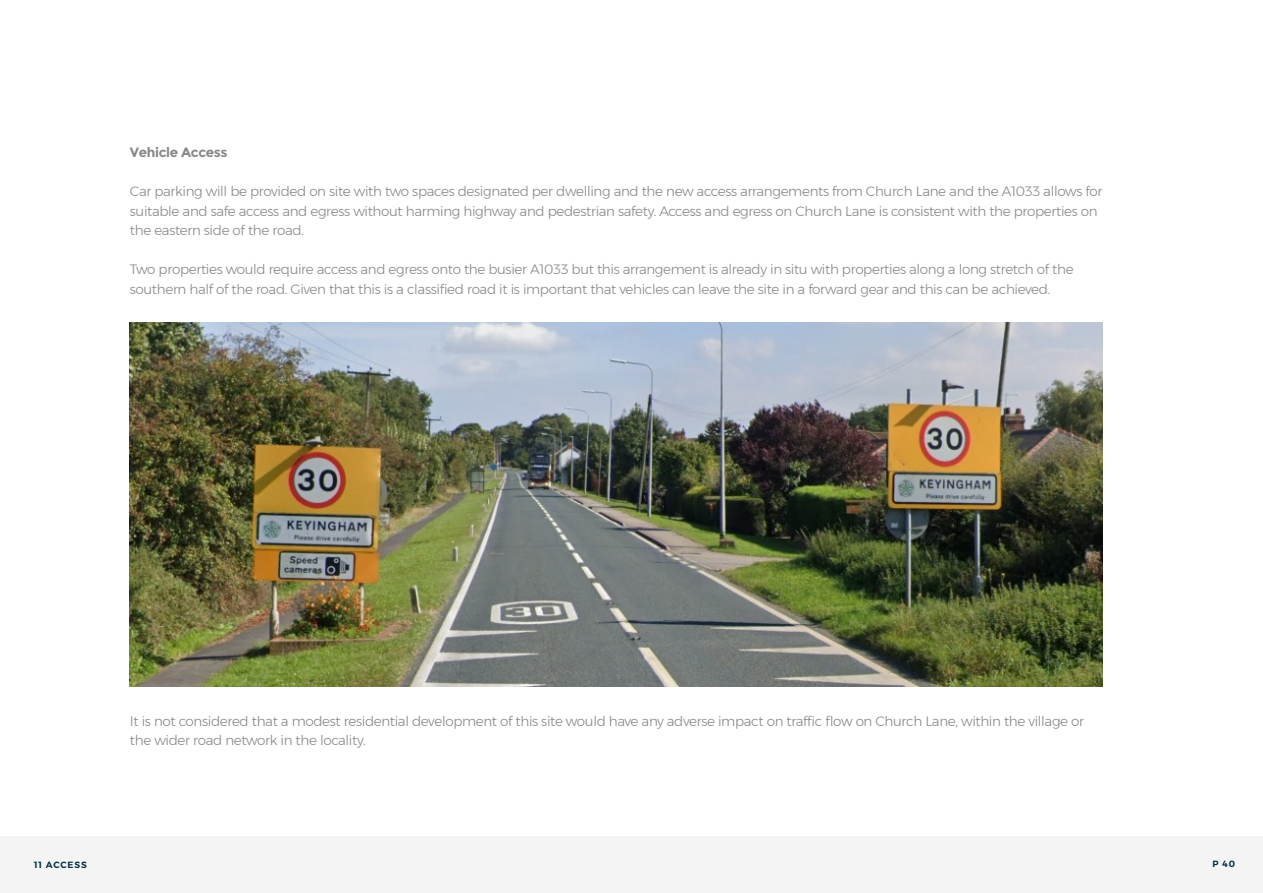
<style>
.page{position:relative;width:1263px;height:893px;background:#fff}
.page>*{position:absolute;margin:0;border:0;box-sizing:border-box;transform-origin:0 0}
.t1{font:300 13.5px/19.5px "Montserrat";letter-spacing:-.025em;color:#878787}
.t2{font:700 13.5px "Montserrat";letter-spacing:-.025em;color:#878787}
.t3{font:600 9px "Montserrat";letter-spacing:.1em;color:#003042}
</style>
<div class="page">
<div style="left:0;top:836px;width:1263px;height:57px;background:#f4f4f4"></div>
<img style="left:130px;top:323px;width:972px;height:364px">
<p class="t2" style="left:130px;top:145px;width:99px">Vehicle Access</p>
<p class="t1" style="left:130px;top:182px;width:974px">Car parking will be provided on site with two spaces designated per dwelling and the new access arrangements from Church Lane and the A1033 allows for suitable and safe access and egress without harming highway and pedestrian safety. Access and egress on Church Lane is consistent with the properties on the eastern side of the road.</p>
<p class="t1" style="left:130px;top:260px;width:945px">Two properties would require access and egress onto the busier A1033 but this arrangement is already in situ with properties along a long stretch of the southern half of the road. Given that this is a classified road it is important that vehicles can leave the site in a forward gear and this can be achieved.</p>
<p class="t1" style="left:130px;top:711px;width:956px">It is not considered that a modest residential development of this site would have any adverse impact on traffic flow on Church Lane, within the village or the wider road network in the locality.</p>
<p class="t3" style="left:34px;top:858px;width:54px">11 ACCESS</p>
<p class="t3" style="left:1212px;top:857px;width:24px">P 40</p>
</div>
